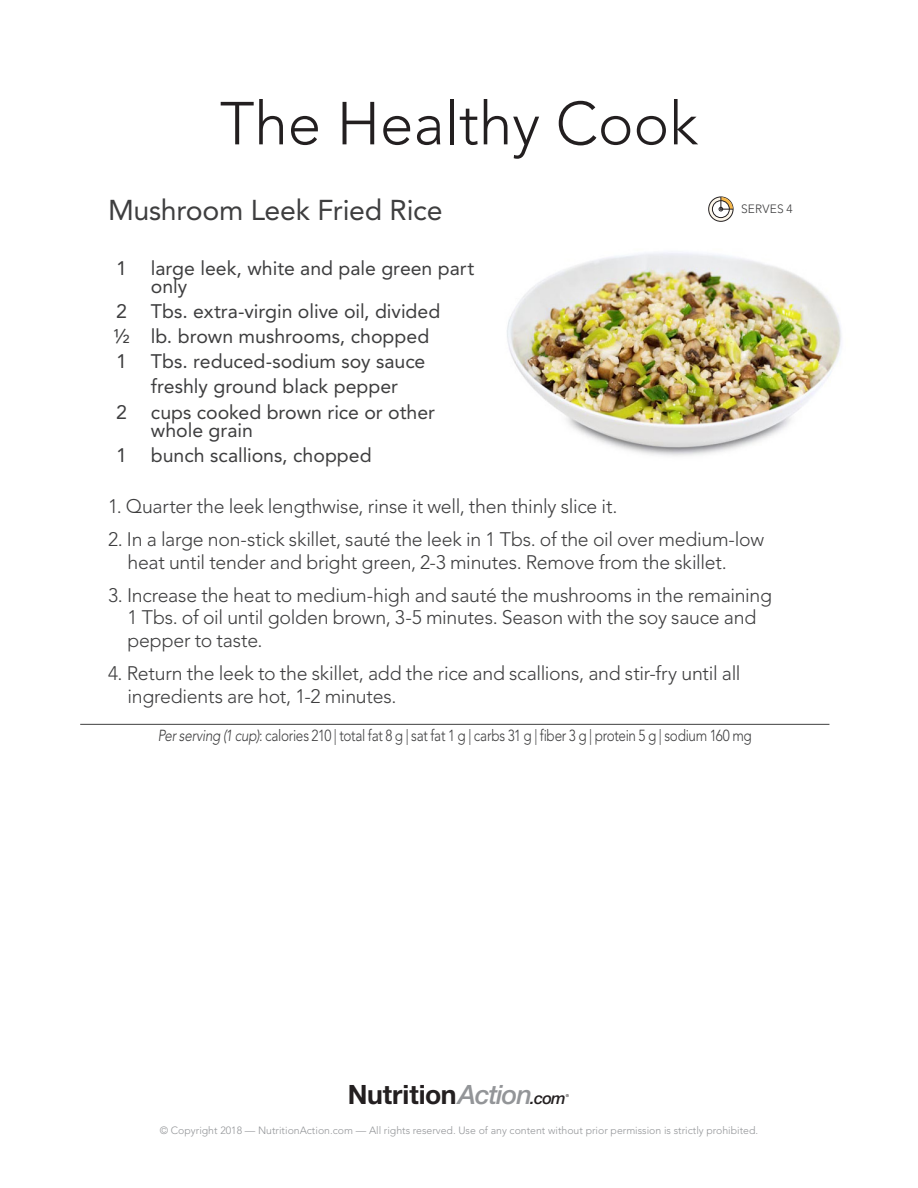
<style>
.page{position:relative;width:918px;height:1188px;background:#fff}
.page>*{position:absolute;margin:0;border:0;box-sizing:border-box;transform-origin:0 0}
.t1{font:300 60px "Avenir LT Std";color:#231f20}
.HC_Recipe_title{font:28.5px "Avenir LT Std";letter-spacing:-.01em;color:#3e3e3f}
.t2{font:700 26.7px "Helvetica Neue LT Std";color:#231f20}
.HC_Directions1{font:300 19.5px/22.5px "Avenir LT Std";letter-spacing:-.015em;color:#3e3e3f}
.HC_Ingredients{font:19.5px/18px "Avenir LT Std";color:#3e3e3f}
.HC_NIs{font:300 15.9px "Avenir LT Std";letter-spacing:-.02em;color:#3e3e3f;scale:.85 1}
.HC_Directions1-2{font:300 12px "Avenir LT Std";letter-spacing:.015em;color:#3e3e3f}
.t3{font:300 10.5px "Avenir LT Std";color:#939598}
.t4{font:500 4.05px "Helvetica Neue LT Std";color:#231f20}
.s1{font-style:italic}
.s2{font-weight:500;font-style:italic;color:#939598}
.s3{font-weight:500;font-style:italic;font-size:16.5px}
</style>
<div class="page">
<svg style="left:709px;top:197px;width:24px;height:24px"></svg>
<div style="left:708px;top:197px;width:25px;height:25px;border:1px solid #231f20;border-radius:50%"></div>
<svg style="left:712px;top:201px;width:17px;height:17px"></svg>
<div style="left:712px;top:200px;width:18px;height:18px;border:1px solid #231f20;border-radius:50%"></div>
<svg style="left:719px;top:197px;width:14px;height:14px"></svg>
<img style="left:507px;top:252px;width:335px;height:204px">
<hr style="left:80px;top:724px;width:749px;height:1px;background:#3e3e3f">
<p class="t1" style="left:220px;top:88px;width:480px">The Healthy Cook</p>
<p class="HC_Recipe_title" style="left:108px;top:193px;width:336px">Mushroom Leek Fried Rice</p>
<p class="HC_Directions1-2" style="left:741px;top:202px;width:53px">SERVES 4</p>
<p class="HC_Ingredients" style="left:151px;top:259px;width:325px;text-indent:-35px">1 large leek, white and pale green part only</p>
<p class="HC_Ingredients" style="left:116px;top:302px;width:326px">2 Tbs. extra-virgin olive oil, divided</p>
<p class="HC_Ingredients" style="left:113px;top:328px;width:317px">½ lb. brown mushrooms, chopped</p>
<p class="HC_Ingredients" style="left:116px;top:353px;width:311px">1 Tbs. reduced-sodium soy sauce</p>
<p class="HC_Ingredients" style="left:151px;top:378px;width:249px">freshly ground black pepper</p>
<p class="HC_Ingredients" style="left:151px;top:403px;width:286px;text-indent:-35px">2 cups cooked brown rice or other whole grain</p>
<p class="HC_Ingredients" style="left:116px;top:446px;width:257px">1 bunch scallions, chopped</p>
<p class="HC_Directions1" style="left:108px;top:495px;width:511px">1. Quarter the leek lengthwise, rinse it well, then thinly slice it.</p>
<p class="HC_Directions1" style="left:128px;top:528px;width:638px;text-indent:-20px">2. In a large non-stick skillet, sauté the leek in 1 Tbs. of the oil over medium-low heat until tender and bright green, 2-3 minutes. Remove from the skillet.</p>
<p class="HC_Directions1" style="left:128px;top:584px;width:646px;text-indent:-20px">3. Increase the heat to medium-high and sauté the mushrooms in the remaining<br>1 Tbs. of oil until golden brown, 3-5 minutes. Season with the soy sauce and pepper to taste.</p>
<p class="HC_Directions1" style="left:128px;top:662px;width:615px;text-indent:-20px">4. Return the leek to the skillet, add the rice and scallions, and stir-fry until all ingredients are hot, 1-2 minutes.</p>
<p class="HC_NIs" style="left:158px;top:726px;width:701px"><span class="s1">Per serving (1 cup)</span>: calories 210 | total fat 8 g | sat fat 1 g | carbs 31 g | fiber 3 g | protein 5 g | sodium 160 mg</p>
<p class="t2" style="left:348px;top:1078px;width:220px">Nutrition<span class="s2">Action</span><span class="s3">.com</span></p>
<p class="t4" style="left:566px;top:1094px;width:5px">®</p>
<p class="t3" style="left:160px;top:1125px;width:600px">© Copyright 2018 — NutritionAction.com — All rights reserved. Use of any content without prior permission is strictly prohibited.</p>
</div>
